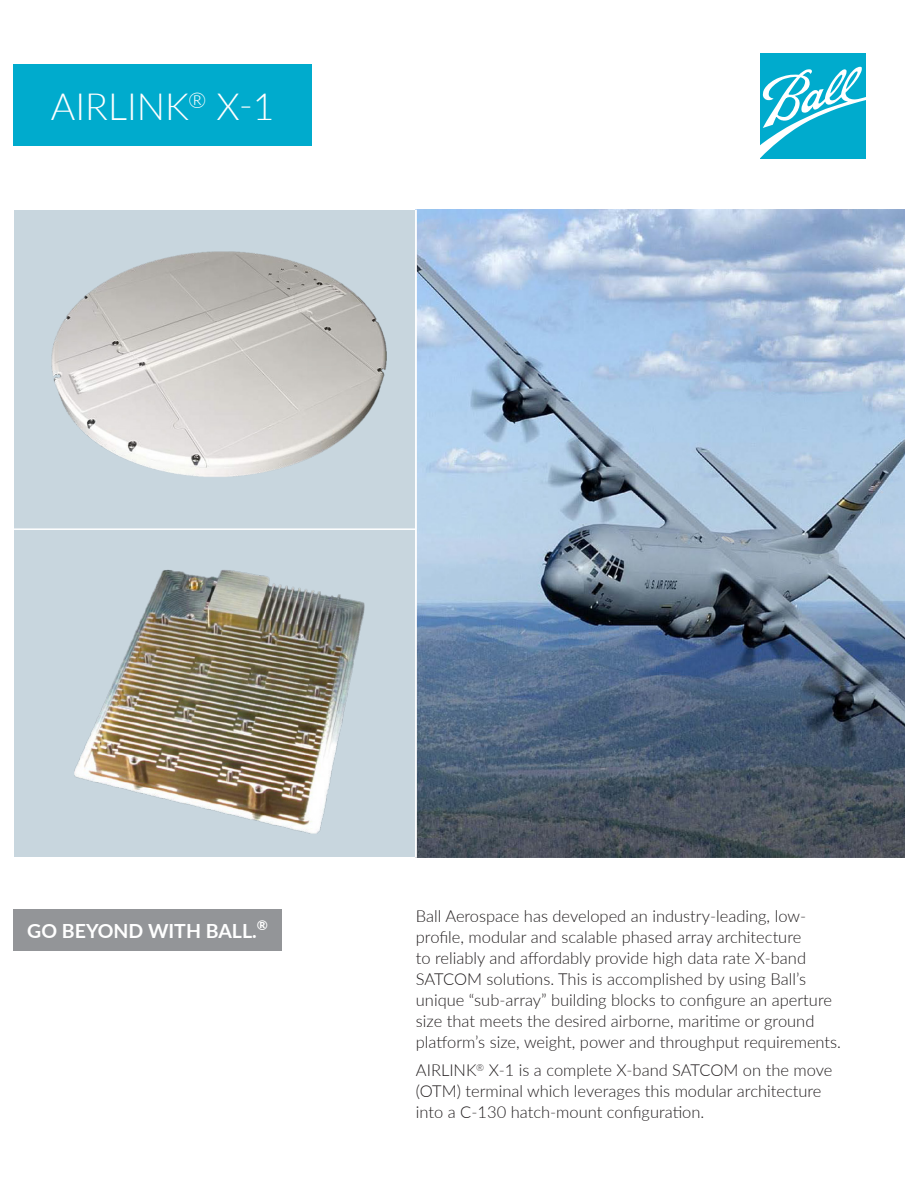
<style>
.page{position:relative;width:918px;height:1188px;background:#fff}
.page>*{position:absolute;margin:0;border:0;box-sizing:border-box;transform-origin:0 0}
.Front_page_header{font:300 37.5px "Lato";color:#fff}
.GO_BEYOND_cover_head{font:700 19.5px "Lato";color:#fff}
.Front_page_text{font:300 16.5px/21px "Lato";color:#231f20}
</style>
<div class="page">
<img style="left:417px;top:210px;width:487px;height:648px">
<div style="left:14px;top:210px;width:402px;height:647px;background:#c8d6de"></div>
<div style="left:760px;top:53px;width:105px;height:105px;background:#00abcd"></div>
<svg style="left:760px;top:66px;width:105px;height:92px"></svg>
<div style="left:14px;top:909px;width:268px;height:41px;background:#939598"></div>
<div style="left:14px;top:65px;width:298px;height:81px;background:#00abcd"></div>
<hr style="left:415px;top:210px;width:2px;height:648px;background:#fff">
<img style="left:51px;top:251px;width:336px;height:226px">
<img style="left:74px;top:569px;width:291px;height:265px">
<hr style="left:14px;top:528px;width:402px;height:2px;background:#fff">
<p class="Front_page_header" style="left:51px;top:81px;width:225px">AIRLINK<sup>®</sup> X-1</p>
<p class="GO_BEYOND_cover_head" style="left:27px;top:916px;width:242px">GO BEYOND WITH BALL.<sup>®</sup></p>
<p class="Front_page_text" style="left:416px;top:905px;width:427px">Ball Aerospace has developed an industry-leading, low&shy;profile, modular and scalable phased array architecture<br>to reliably and affordably provide high data rate X-band SATCOM solutions. This is accomplished by using Ball’s unique “sub-array” building blocks to configure an aperture size that meets the desired airborne, maritime or ground platform’s size, weight, power and throughput requirements.</p>
<p class="Front_page_text" style="left:416px;top:1059px;width:418px">AIRLINK<sup>®</sup> X-1 is a complete X-band SATCOM on the move (OTM) terminal which leverages this modular architecture into a C-130 hatch-mount configuration.</p>
</div>
